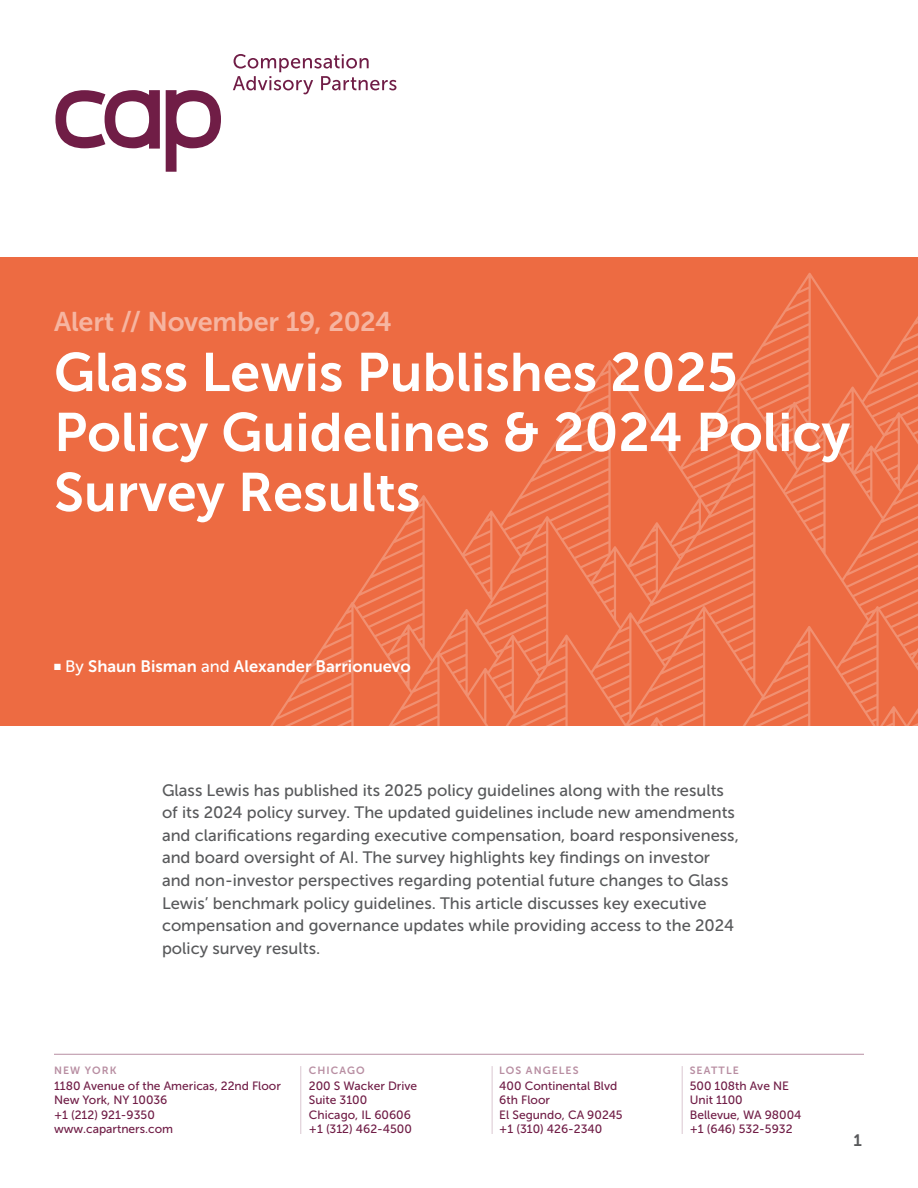
<style>
.page{position:relative;width:918px;height:1188px;background:#fff}
.page>*{position:absolute;margin:0;border:0;box-sizing:border-box;transform-origin:0 0}
.t1{font:54px/60px "Museo Sans 700";color:#fff}
.t2{font:27px "Museo Sans 700";letter-spacing:-.005em;color:#f6b5a1}
.t3{font:16.5px/22.5px "Museo Sans 500";color:#58595b}
.t4{font:16.5px "Museo Sans 700";color:#fff}
.t5{font:16.5px "Museo Sans 700";color:#58595b}
.t6{font:12px/14.4px "Museo Sans 500";color:#701d46}
.t7{font:10.5px "Museo Sans 700";letter-spacing:.1em;color:#b88ea2}
.s1{font-family:"Museo Sans 500"}
</style>
<div class="page">
<svg style="left:166px;top:90px;width:55px;height:82px"></svg>
<svg style="left:55px;top:90px;width:105px;height:59px"></svg>
<svg style="left:233px;top:54px;width:164px;height:40px"></svg>
<hr style="left:54px;top:1054px;width:810px;height:1px;background:#b88ea2">
<hr style="left:492px;top:1066px;width:1px;height:68px;background:#dbc7d1">
<hr style="left:682px;top:1066px;width:1px;height:68px;background:#dbc7d1">
<hr style="left:300px;top:1066px;width:1px;height:68px;background:#dbc7d1">
<div style="left:0;top:257px;width:918px;height:469px;background:#ed6b42"></div>
<svg style="left:270px;top:272px;width:648px;height:454px"></svg>
<h2 class="t2" style="left:54px;top:307px;width:339px">Alert // November 19, 2024</h2>
<h1 class="t1" style="left:54px;top:342px;width:798px">Glass Lewis Publishes 2025<br>Policy Guidelines &amp; 2024 Policy<br>Survey Results</h1>
<p class="t4" style="left:54px;top:657px;width:358px">■ <span class="s1">By</span> Shaun Bisman <span class="s1">and</span> Alexander Barrionuevo</p>
<p class="t3" style="left:162px;top:779px;width:578px">Glass Lewis has published its 2025 policy guidelines along with the results of its 2024 policy survey. The updated guidelines include new amendments and clarifications regarding executive compensation, board responsiveness, and board oversight of AI. The survey highlights key findings on investor and non-investor perspectives regarding potential future changes to Glass Lewis’ benchmark policy guidelines. This article discusses key executive compensation and governance updates while providing access to the 2024 policy survey results.</p>
<p class="t7" style="left:54px;top:1065px;width:64px">NEW YORK</p>
<p class="t6" style="left:54px;top:1079px;width:228px">1180 Avenue of the Americas, 22nd Floor<br>New York, NY 10036<br>+1 (212) 921-9350<br>www.capartners.com</p>
<p class="t7" style="left:309px;top:1065px;width:57px">CHICAGO</p>
<p class="t6" style="left:309px;top:1079px;width:110px">200 S Wacker Drive<br>Suite 3100<br>Chicago, IL 60606 +1 (312) 462-4500</p>
<p class="t7" style="left:499px;top:1065px;width:81px">LOS ANGELES</p>
<p class="t6" style="left:499px;top:1079px;width:125px">400 Continental Blvd<br>6th Floor<br>El Segundo, CA 90245 +1 (310) 426-2340</p>
<p class="t7" style="left:690px;top:1065px;width:51px">SEATTLE</p>
<p class="t6" style="left:690px;top:1079px;width:113px">500 108th Ave NE<br>Unit 1100<br>Bellevue, WA 98004 +1 (646) 532-5932</p>
<p class="t5" style="left:853px;top:1131px;width:10px">1</p>
</div>
